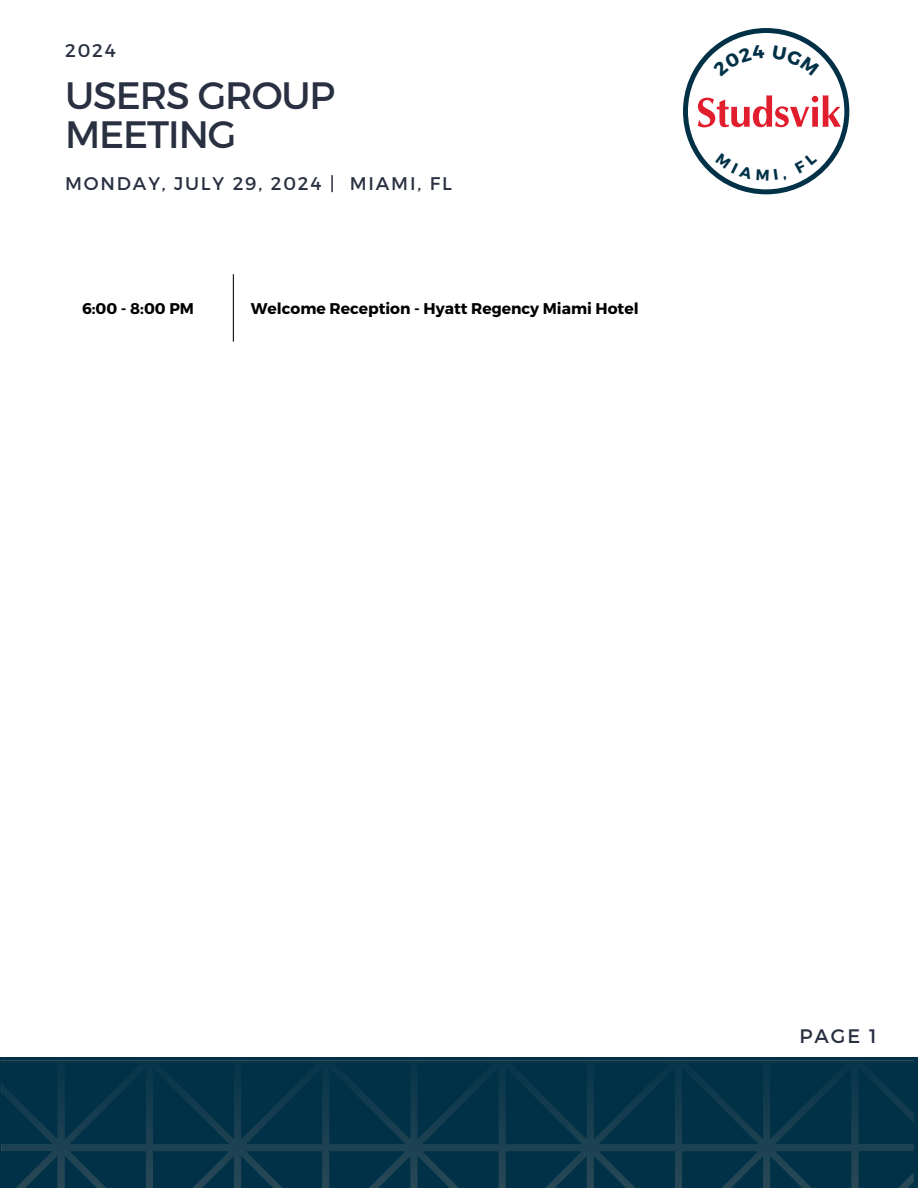
<style>
.page{position:relative;width:918px;height:1188px;background:#fff}
.page>*{position:absolute;margin:0;border:0;box-sizing:border-box;transform-origin:0 0}
.t1{font:38.1px/38.2px "Montserrat";letter-spacing:-.03em;color:#293041}
.t2{font:19.5px "Montserrat";color:#293041}
.t3{font:18.3px "Montserrat";letter-spacing:.1em;color:#293041}
.t4{font:700 15.45px "Montserrat";color:#000}
</style>
<div class="page">
<hr style="left:233px;top:274px;width:1px;height:68px;background:#000">
<div style="left:0;top:1057px;width:918px;height:131px;background:linear-gradient(to right,#003147,#003147)"></div>
<svg style="left:2px;top:1061px;width:912px;height:127px;fill:#003147"></svg>
<svg style="left:683px;top:28px;width:166px;height:166px"></svg>
<p class="t3" style="left:65px;top:38px;width:52px">2024</p>
<h2 class="t1" style="left:65px;top:75px;width:272px">USERS GROUP<br>MEETING</h2>
<p class="t3" style="left:65px;top:171px;width:388px">MONDAY, JULY 29, 2024 | MIAMI, FL</p>
<p class="t4" style="left:82px;top:298px;width:114px">6:00 - 8:00 PM</p>
<h1 class="t4" style="left:251px;top:298px;width:389px">Welcome Reception - Hyatt Regency Miami Hotel</h1>
<p class="t2" style="left:799px;top:1023px;width:79px">PAGE 1</p>
</div>
